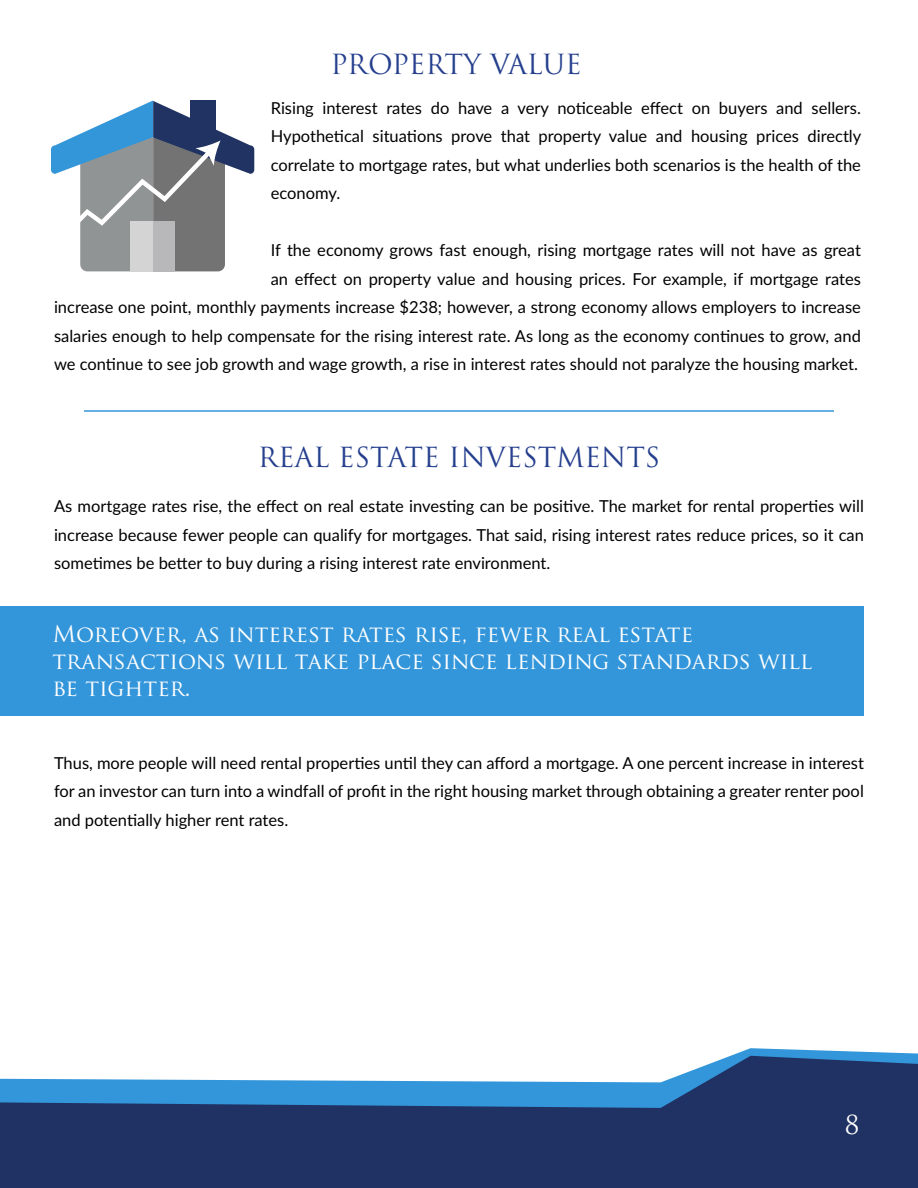
<style>
.page{position:relative;width:918px;height:1188px;background:#fff}
.page>*{position:absolute;margin:0;border:0;box-sizing:border-box;transform-origin:0 0}
.t1{font:27px "Trajan Pro";color:#253f8e}
.t2{font:25.5px "Trajan Pro";color:#fff}
.t3{font:22.5px/27px "Trajan Pro";color:#fff}
.t4{font:16.5px/28.5px "Lato";color:#000;text-align:justify}
</style>
<div class="page">
<svg style="left:730px;top:1048px;width:188px;height:8px;fill:#3396da"></svg>
<svg style="left:0;top:1056px;width:918px;height:132px;background:#425e8b"></svg>
<svg style="left:51px;top:101px;width:203px;height:170px"></svg>
<div style="left:0;top:606px;width:864px;height:110px;background:#3396da"></div>
<hr style="left:84px;top:410px;width:750px;height:2px;background:#3396da">
<p class="t1" style="left:330px;top:47px;width:253px">PROPERTY VALUE</p>
<p class="t4" style="left:271px;top:93px;width:592px">Rising interest rates do have a very noticeable effect on buyers and sellers.<br>Hypothetical situations prove that property value and housing prices directly correlate to mortgage rates, but what underlies both scenarios is the health of the economy.</p>
<p class="t4" style="left:54px;top:235px;width:808px;text-align:right">If the economy grows fast enough, rising mortgage rates will not have as great<br>an effect on property value and housing prices. For example, if mortgage rates<br>increase one point, monthly payments increase $238; however, a strong economy allows employers to increase salaries enough to help compensate for the rising interest rate. As long as the economy continues to grow, and we continue to see job growth and wage growth, a rise in interest rates should not paralyze the housing market.</p>
<p class="t1" style="left:258px;top:440px;width:404px">REAL ESTATE INVESTMENTS</p>
<p class="t4" style="left:54px;top:491px;width:811px">As mortgage rates rise, the effect on real estate investing can be positive. The market for rental properties will increase because fewer people can qualify for mortgages. That said, rising interest rates reduce prices, so it can sometimes be better to buy during a rising interest rate environment.</p>
<p class="t3" style="left:52px;top:620px;width:761px">Moreover, as interest rates rise, fewer real estate transactions will take place since lending standards will be tighter.</p>
<p class="t4" style="left:54px;top:748px;width:811px">Thus, more people will need rental properties until they can afford a mortgage. A one percent increase in interest for an investor can turn into a windfall of profit in the right housing market through obtaining a greater renter pool and potentially higher rent rates.</p>
<h2 class="t2" style="left:845px;top:1109px;width:16px">8</h2>
</div>
